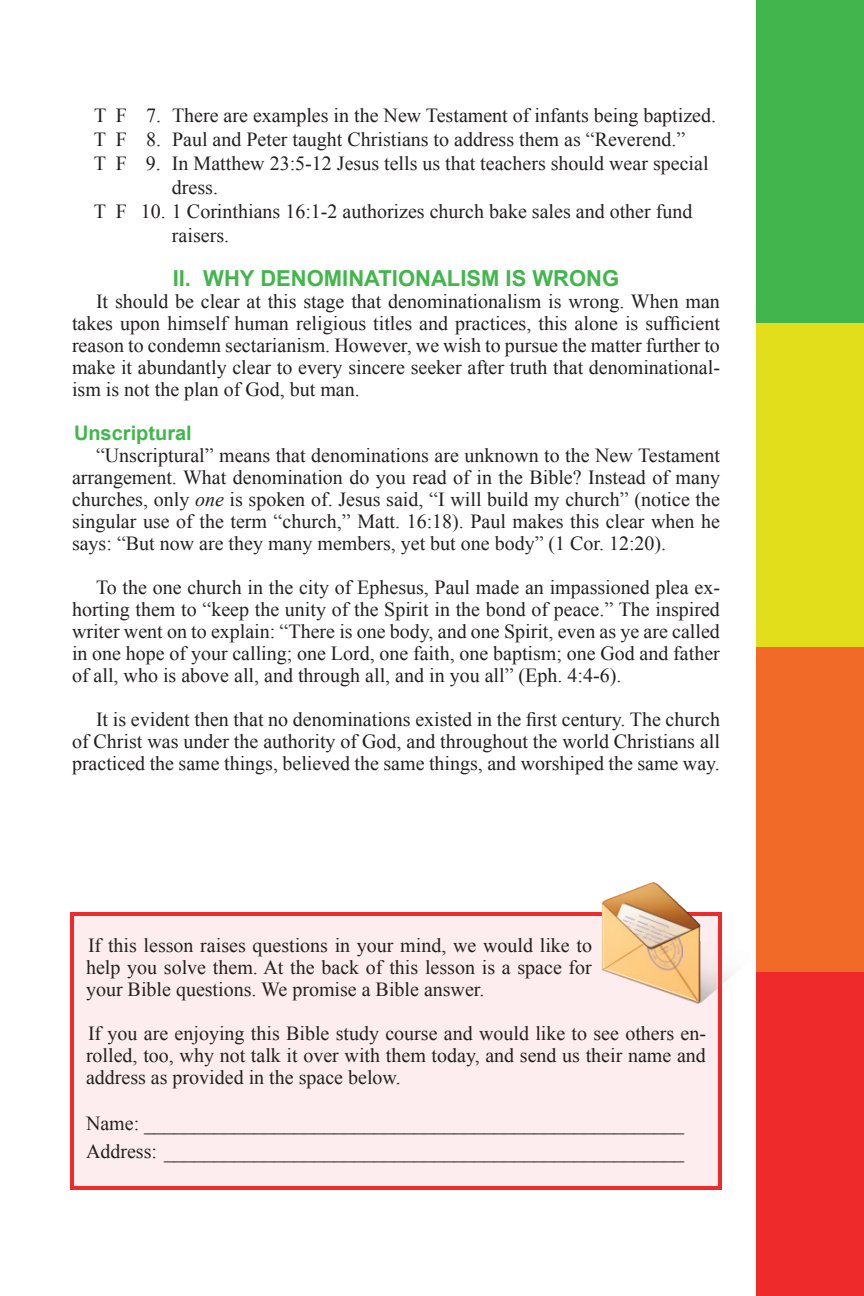
<style>
.page{position:relative;width:864px;height:1296px;background:#fff}
.page>*{position:absolute;margin:0;border:0;box-sizing:border-box;transform-origin:0 0}
.t1{font:700 22px "Arial";color:#42b64d}
.t2{font:20px/22px "Times New Roman";color:#231f20;text-align:justify}
.t3{font:700 20px "Arial";color:#42b64d}
.s1{font-style:italic}
</style>
<div class="page">
<div style="left:756px;top:972px;width:108px;height:324px;background:#ee2a2b"></div>
<div style="left:756px;top:647px;width:108px;height:325px;background:#f16a28"></div>
<div style="left:756px;top:323px;width:108px;height:324px;background:#e3de1b"></div>
<div style="left:756px;top:0;width:108px;height:323px;background:#42b64d"></div>
<div style="left:72px;top:914px;width:648px;height:274px;background:#fdedee"></div>
<div style="left:70px;top:912px;width:652px;height:278px;border:4px solid #ee2a2b"></div>
<img style="left:602px;top:882px;width:130px;height:122px">
<p class="t2" style="left:94px;top:104px;width:624px">T F 7. There are examples in the New Testament of infants being baptized.</p>
<p class="t2" style="left:94px;top:128px;width:593px">T F 8. Paul and Peter taught Christians to address them as “Reverend.”</p>
<p class="t2" style="left:94px;top:152px;width:616px">T F 9. In Matthew 23:5-12 Jesus tells us that teachers should wear special</p>
<p class="t2" style="left:172px;top:176px;width:48px">dress.</p>
<p class="t2" style="left:94px;top:200px;width:600px">T F 10. 1 Corinthians 16:1-2 authorizes church bake sales and other fund</p>
<p class="t2" style="left:172px;top:224px;width:59px">raisers.</p>
<p class="t1" style="left:173px;top:263px;width:121px">II. WHY DENOM</p>
<p class="t1" style="left:342px;top:263px;width:21px">INAT</p>
<p class="t1" style="left:392px;top:263px;width:23px">IONAL</p>
<p class="t1" style="left:460px;top:263px;width:110px">ISM IS WRON</p>
<p class="t1" style="left:602px;top:263px;width:19px">G</p>
<p class="t2" style="left:72px;top:290px;width:649px;text-indent:24px">It should be clear at this stage that denominationalism is wrong. When man takes upon himself human religious titles and practices, this alone is sufficient reason to condemn sectarianism. However, we wish to pursue the matter further to make it abundantly clear to every sincere seeker after truth that denominational&shy;ism is not the plan of God, but man.</p>
<p class="t3" style="left:74px;top:420px;width:119px">Unscriptural</p>
<p class="t2" style="left:72px;top:444px;width:650px;text-indent:24px">“Unscriptural” means that denominations are unknown to the New Testament arrangement. What denomination do you read of in the Bible? Instead of many churches, only <span class="s1">one</span> is spoken of. Jesus said, “I will build my church” (notice the singular use of the term “church,” Matt. 16:18). Paul makes this clear when he says: “But now are they many members, yet but one body” (1 Cor. 12:20).</p>
<p class="t2" style="left:72px;top:576px;width:650px;text-indent:24px">To the one church in the city of Ephesus, Paul made an impassioned plea ex&shy;horting them to “keep the unity of the Spirit in the bond of peace.” The inspired writer went on to explain: “There is one body, and one Spirit, even as ye are called in one hope of your calling; one Lord, one faith, one baptism; one God and father of all, who is above all, and through all, and in you all” (Eph. 4:4-6).</p>
<p class="t2" style="left:72px;top:708px;width:650px;text-indent:24px">It is evident then that no denominations existed in the first century. The church of Christ was under the authority of God, and throughout the world Christians all practiced the same things, believed the same things, and worshiped the same way.</p>
<p class="t2" style="left:86px;top:934px;width:508px">If this lesson raises questions in your mind, we would like to help you solve them. At the back of this lesson is a space for your Bible questions. We promise a Bible answer.</p>
<p class="t2" style="left:86px;top:1022px;width:622px">If you are enjoying this Bible study course and would like to see others en&shy;rolled, too, why not talk it over with them today, and send us their name and address as provided in the space below.</p>
<p class="t2" style="left:86px;top:1109px;width:599px;line-height:28px">Name: ______________________________________________________<br>Address: ____________________________________________________</p>
</div>
